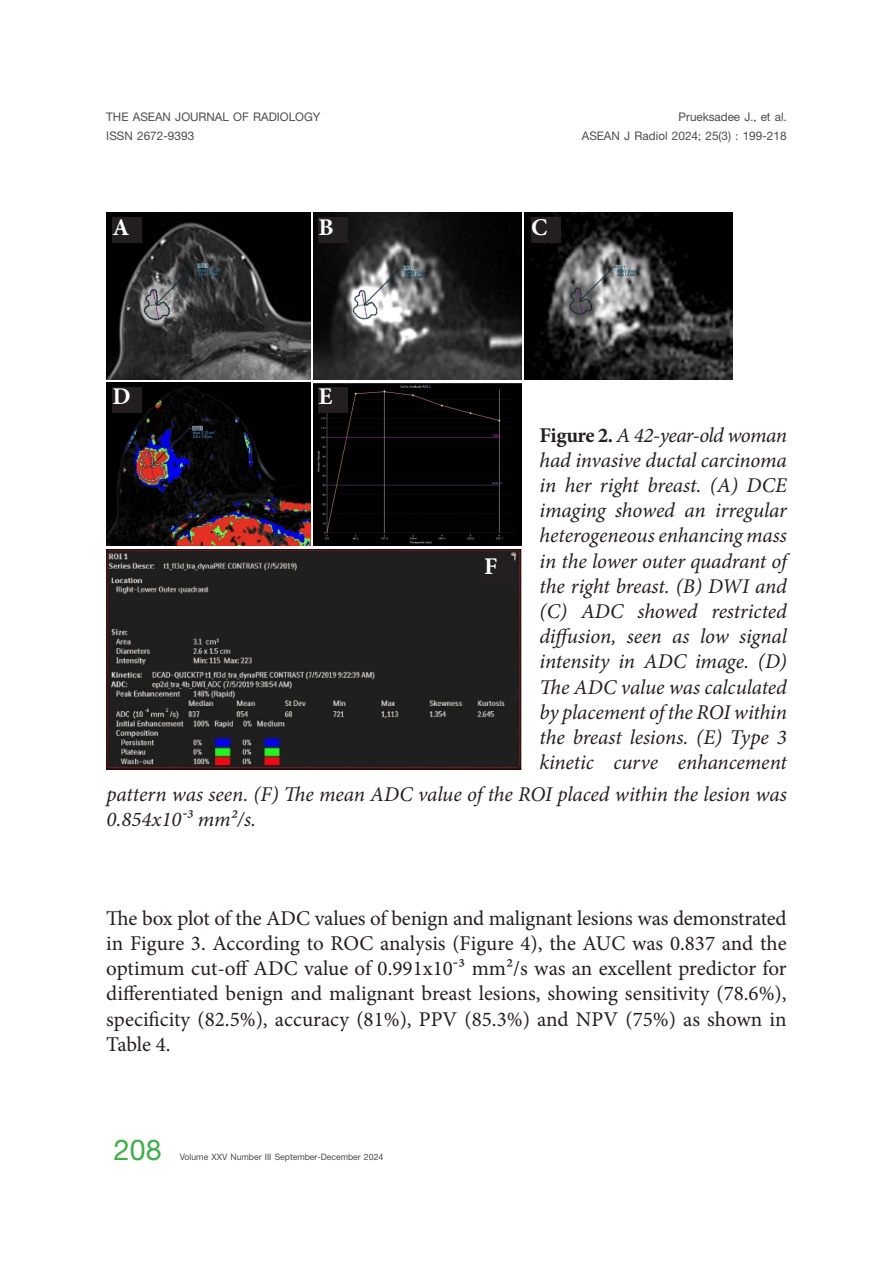
<style>
.page{position:relative;width:893px;height:1263px;background:#fff}
.page>*{position:absolute;margin:0;border:0;box-sizing:border-box;transform-origin:0 0}
.t1{font:700 43.5px "PSL Kanda Pro";color:#40ae49}
.t2{font:700 24px "Minion Pro";color:#fff}
.t3{font:italic 21px/25.2px "Minion Pro";letter-spacing:-.005em;color:#231f20;text-align:justify}
.t4{font:21px/25.2px "Minion Pro";color:#231f20;text-align:justify}
.t5{font:700 18px/18.9px "PSL Kanda Pro";color:#4b4c4d;text-align:right}
.t6{font:700 13.35px "PSL Kanda Pro";color:#4b4c4d}
.s1{font-weight:700;font-style:normal}
</style>
<div class="page">
<img style="left:106px;top:550px;width:415px;height:220px">
<img style="left:313px;top:383px;width:208px;height:163px">
<img style="left:106px;top:382px;width:204px;height:164px">
<img style="left:524px;top:213px;width:208px;height:166px">
<img style="left:314px;top:213px;width:207px;height:166px">
<img style="left:106px;top:213px;width:204px;height:166px">
<div style="left:113px;top:217px;width:29px;height:26px;background:#231f20"></div>
<div style="left:113px;top:387px;width:29px;height:25px;background:#231f20"></div>
<div style="left:319px;top:217px;width:29px;height:26px;background:#231f20"></div>
<div style="left:319px;top:387px;width:29px;height:25px;background:#231f20"></div>
<div style="left:484px;top:556px;width:30px;height:26px;background:#231f20"></div>
<div style="left:531px;top:217px;width:30px;height:26px;background:#231f20"></div>
<p class="t5" style="left:106px;top:107px;width:216px">THE ASEAN JOURNAL OF RADIOLOGY</p>
<p class="t5" style="left:106px;top:126px;width:89px">ISSN 2672-9393</p>
<p class="t2" style="left:113px;top:210px;width:18px">A</p>
<p class="t2" style="left:113px;top:379px;width:20px">D</p>
<p class="t2" style="left:319px;top:210px;width:17px">B</p>
<p class="t2" style="left:319px;top:379px;width:15px">E</p>
<p class="t2" style="left:531px;top:210px;width:18px">C</p>
<p class="t5" style="left:582px;top:107px;width:206px">Prueksadee J., et al.<br>ASEAN J Radiol 2024; 25(3) : 199-218</p>
<p class="t3" style="left:540px;top:422px;width:249px"><span class="s1">Figure 2.</span> A 42-year-old woman had invasive ductal carcinoma in her right breast. (A) DCE imaging showed an irregular heterogeneous enhancing mass in the lower outer quadrant of the right breast. (B) DWI and (C) ADC showed restricted diffusion, seen as low signal intensity in ADC image. (D)<br>The ADC value was calculated by placement of the ROI within the breast lesions. (E) Type 3 kinetic curve enhancement</p>
<p class="t3" style="left:106px;top:782px;width:682px">pattern was seen. (F) The mean ADC value of the ROI placed within the lesion was<br>0.854x10-3 mm2/s.</p>
<p class="t2" style="left:484px;top:549px;width:15px">F</p>
<p class="t4" style="left:106px;top:905px;width:682px">The box plot of the ADC values of benign and malignant lesions was demonstrated in Figure 3. According to ROC analysis (Figure 4), the AUC was 0.837 and the optimum cut-off ADC value of 0.991x10-3 mm2/s was an excellent predictor for differentiated benign and malignant breast lesions, showing sensitivity (78.6%), specificity (82.5%), accuracy (81%), PPV (85.3%) and NPV (75%) as shown in Table 4.</p>
<h1 class="t1" style="left:114px;top:1125px;width:49px">208</h1>
<p class="t6" style="left:180px;top:1149px;width:205px">Volume XXV Number III September-December 2024</p>
</div>
